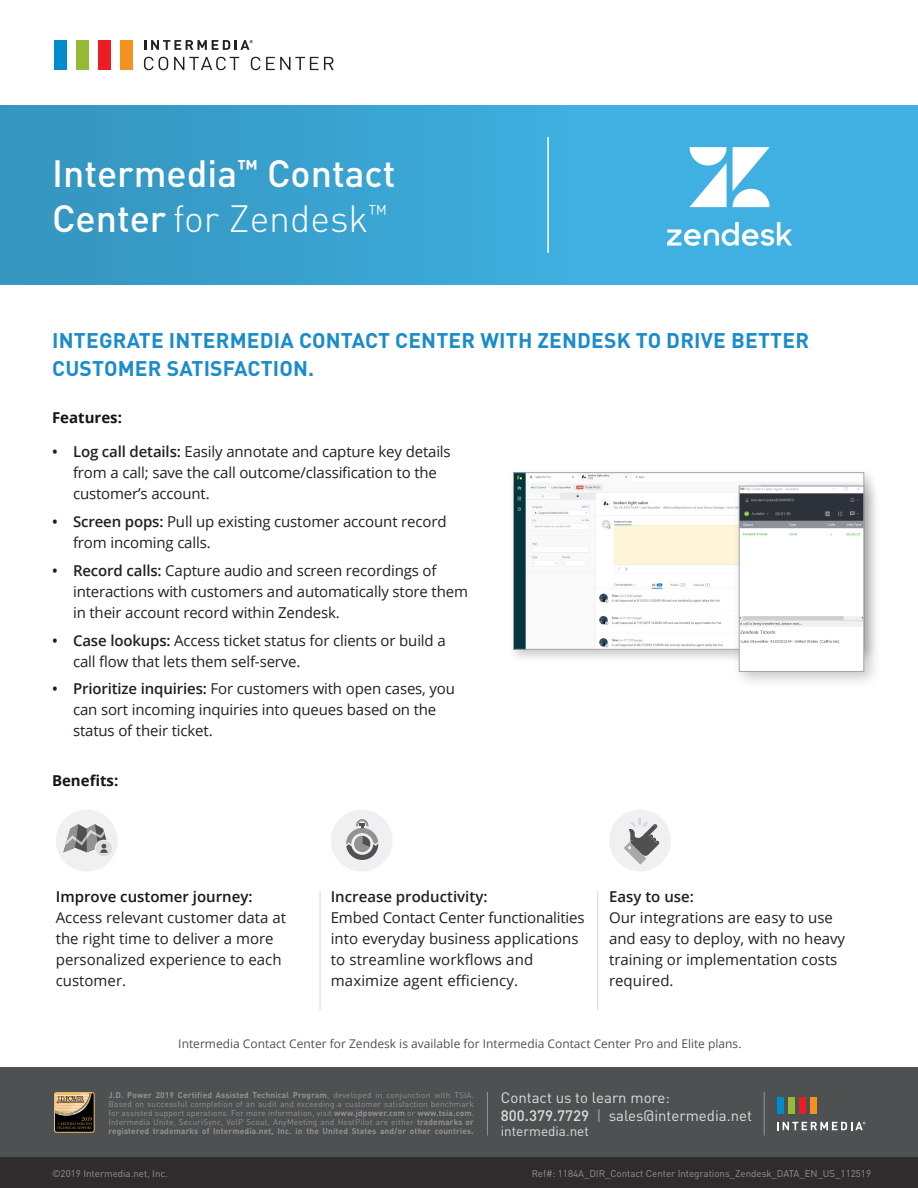
<style>
.page{position:relative;width:918px;height:1188px;background:#fff}
.page>*{position:absolute;margin:0;border:0;box-sizing:border-box;transform-origin:0 0}
.Header_1_Title{font:500 37.5px/45px "DINOT";color:#fff}
.Header_4{font:700 21px/28.5px "DINOT";letter-spacing:.01em;color:#1a8ccc}
.Body_Copy{font:15px/21px "Open Sans";letter-spacing:-.01em;color:#231f20}
.t1{font:15px "DINOT";color:#dddddb}
.Body_Copy-2{font:700 15px "Open Sans";color:#161517}
.t2{font:13.5px "DINOT";color:#dddddb}
.Body_Copy-3{font:12px "Open Sans";color:#4e5151}
.t3{font:9.75px "DINOT";color:#949392}
.t4{font:8.25px/9px "DINOT";letter-spacing:.02em;color:#949291;text-align:justify}
.t5{font:700 8.25px/9px "DINOT";letter-spacing:.02em;color:#949291}
.s1{font-weight:300}
.s2{font-weight:600}
.s3{font-weight:600;color:#161517}
.s4{font-weight:700}
.s5{font-weight:400}
.s6{font-weight:500}
.s7{font-weight:500;color:#949392}
</style>
<div class="page">
<div style="left:0;top:105px;width:918px;height:180px;background:#3fb0e1"></div>
<svg style="left:0;top:105px;width:441px;height:180px;fill:#389dc9"></svg>
<hr style="left:547px;top:137px;width:2px;height:116px;background:#fff">
<svg style="left:144px;top:57px;width:24px;height:13px"></svg>
<svg style="left:174px;top:57px;width:65px;height:13px"></svg>
<svg style="left:251px;top:57px;width:83px;height:13px"></svg>
<svg style="left:144px;top:40px;width:109px;height:10px"></svg>
<div style="left:120px;top:40px;width:12px;height:30px;background:#f5911f"></div>
<div style="left:54px;top:40px;width:12px;height:30px;background:#008ccc"></div>
<div style="left:76px;top:40px;width:12px;height:30px;background:#96ba33"></div>
<div style="left:98px;top:40px;width:12px;height:30px;background:#ed1c24"></div>
<div style="left:0;top:1067px;width:918px;height:121px;background:#4e5151"></div>
<div style="left:0;top:1158px;width:918px;height:30px;background:#2e2c2c"></div>
<hr style="left:487px;top:1092px;width:1px;height:44px;background:#949392">
<hr style="left:764px;top:1092px;width:1px;height:44px;background:#949392">
<div style="left:54px;top:1093px;width:40px;height:39px;background:#000;border-radius:2px"></div>
<div style="left:54px;top:1092px;width:41px;height:41px;border:1px solid #eebd6d;border-radius:2px"></div>
<svg style="left:54px;top:1093px;width:38px;height:36px"></svg>
<div style="left:811px;top:1097px;width:6px;height:16px;background:#f5911f"></div>
<div style="left:777px;top:1097px;width:6px;height:16px;background:#008ccc"></div>
<div style="left:788px;top:1097px;width:7px;height:16px;background:#96ba33"></div>
<div style="left:800px;top:1097px;width:6px;height:16px;background:#ed1c24"></div>
<svg style="left:777px;top:1122px;width:88px;height:8px"></svg>
<img style="left:667px;top:147px;width:125px;height:99px">
<hr style="left:320px;top:891px;width:1px;height:119px;background:#dddddb">
<hr style="left:597px;top:891px;width:1px;height:119px;background:#dddddb">
<div style="left:609px;top:810px;width:62px;height:62px;background:#f0f0f2;border-radius:50%"></div>
<svg style="left:624px;top:818px;width:35px;height:47px"></svg>
<div style="left:331px;top:810px;width:62px;height:62px;background:#f0f0f2;border-radius:50%"></div>
<svg style="left:346px;top:819px;width:32px;height:41px"></svg>
<div style="left:56px;top:810px;width:62px;height:62px;background:#f0f0f2;border-radius:50%"></div>
<svg style="left:63px;top:824px;width:49px;height:32px"></svg>
<div style="left:508px;top:467px;width:370px;height:196px;background:#231f20;opacity:.25"></div>
<img style="left:515px;top:475px;width:347px;height:173px">
<div style="left:513px;top:473px;width:351px;height:177px;border:1px solid #a0a3a7"></div>
<div style="left:733px;top:479px;width:149px;height:210px;background:#231f20;opacity:.25"></div>
<img style="left:741px;top:488px;width:121px;height:182px">
<div style="left:739px;top:486px;width:125px;height:186px;border:1px solid #a0a3a7"></div>
<p class="Header_1_Title" style="left:52px;top:150px;width:345px">Intermedia<sup>™</sup> Contact<br>Center <span class="s1">for Zendesk</span><sup>™</sup></p>
<p class="Header_4" style="left:52px;top:325px;width:758px">INTEGRATE INTERMEDIA CONTACT CENTER WITH ZENDESK TO DRIVE BETTER<br>CUSTOMER SATISFACTION.</p>
<p class="Body_Copy-2" style="left:52px;top:407px;width:71px">Features:</p>
<p class="Body_Copy" style="left:73px;top:441px;width:379px;text-indent:-21px"><span class="s2">• Log call details:</span> Easily annotate and capture key details from a call; save the call outcome/classification to the customer’s account.</p>
<p class="Body_Copy" style="left:73px;top:511px;width:375px;text-indent:-21px"><span class="s2">• Screen pops:</span> Pull up existing customer account record from incoming calls.</p>
<p class="Body_Copy" style="left:73px;top:560px;width:397px;text-indent:-21px"><span class="s2">• Record calls:</span> Capture audio and screen recordings of interactions with customers and automatically store them in their account record within Zendesk.</p>
<p class="Body_Copy" style="left:73px;top:629px;width:374px;text-indent:-21px"><span class="s2">• Case lookups:</span> Access ticket status for clients or build a call flow that lets them self-serve.</p>
<p class="Body_Copy" style="left:73px;top:678px;width:384px;text-indent:-21px"><span class="s2">• Prioritize inquiries:</span> For customers with open cases, you can sort incoming inquiries into queues based on the status of their ticket.</p>
<p class="Body_Copy-2" style="left:52px;top:770px;width:68px">Benefits:</p>
<p class="Body_Copy" style="left:56px;top:886px;width:232px"><span class="s3">Improve customer journey:<br></span>Access relevant customer data at the right time to deliver a more personalized experience to each customer.</p>
<p class="Body_Copy" style="left:331px;top:886px;width:255px"><span class="s2">Increase productivity:<br></span>Embed Contact Center functionalities into everyday business applications to streamline workflows and maximize agent efficiency.</p>
<p class="Body_Copy" style="left:609px;top:886px;width:238px"><span class="s2">Easy to use:<br></span>Our integrations are easy to use and easy to deploy, with no heavy training or implementation costs required.</p>
<p class="Body_Copy-3" style="left:178px;top:1036px;width:565px">Intermedia Contact Center for Zendesk is available for Intermedia Contact Center Pro and Elite plans.</p>
<p class="t4" style="left:109px;top:1090px;width:367px"><span class="s4">J.D. Power 2019 Certified Assisted Technical Program</span>, developed in conjunction with TSIA.<br>Based on successful completion of an audit and exceeding a customer satisfaction benchmark for assisted support operations. For more information, visit <span class="s4">www.jdpower.com</span> or <span class="s4">www.tsia.com</span>.</p>
<p class="t5" style="left:109px;top:1117px;width:367px"><span class="s5">Intermedia Unite, SecuriSync, VoIP Scout, AnyMeeting and HostPilot are either</span> trademarks or registered trademarks of Intermedia.net, Inc. in the United States and/or other countries.</p>
<p class="t1" style="left:501px;top:1088px;width:170px">Contact us to learn more:</p>
<p class="t1" style="left:501px;top:1106px;width:253px"><span class="s6">800.379.7729</span> <span class="s7">|</span> sales@intermedia.net</p>
<p class="t2" style="left:501px;top:1123px;width:89px">intermedia.net</p>
<p class="t3" style="left:52px;top:1167px;width:117px">©2019 Intermedia.net, Inc.</p>
<p class="t3" style="left:532px;top:1167px;width:341px">Ref#: 1184A_DIR_Contact Center Integrations_Zendesk_DATA_EN_US_112519</p>
</div>
